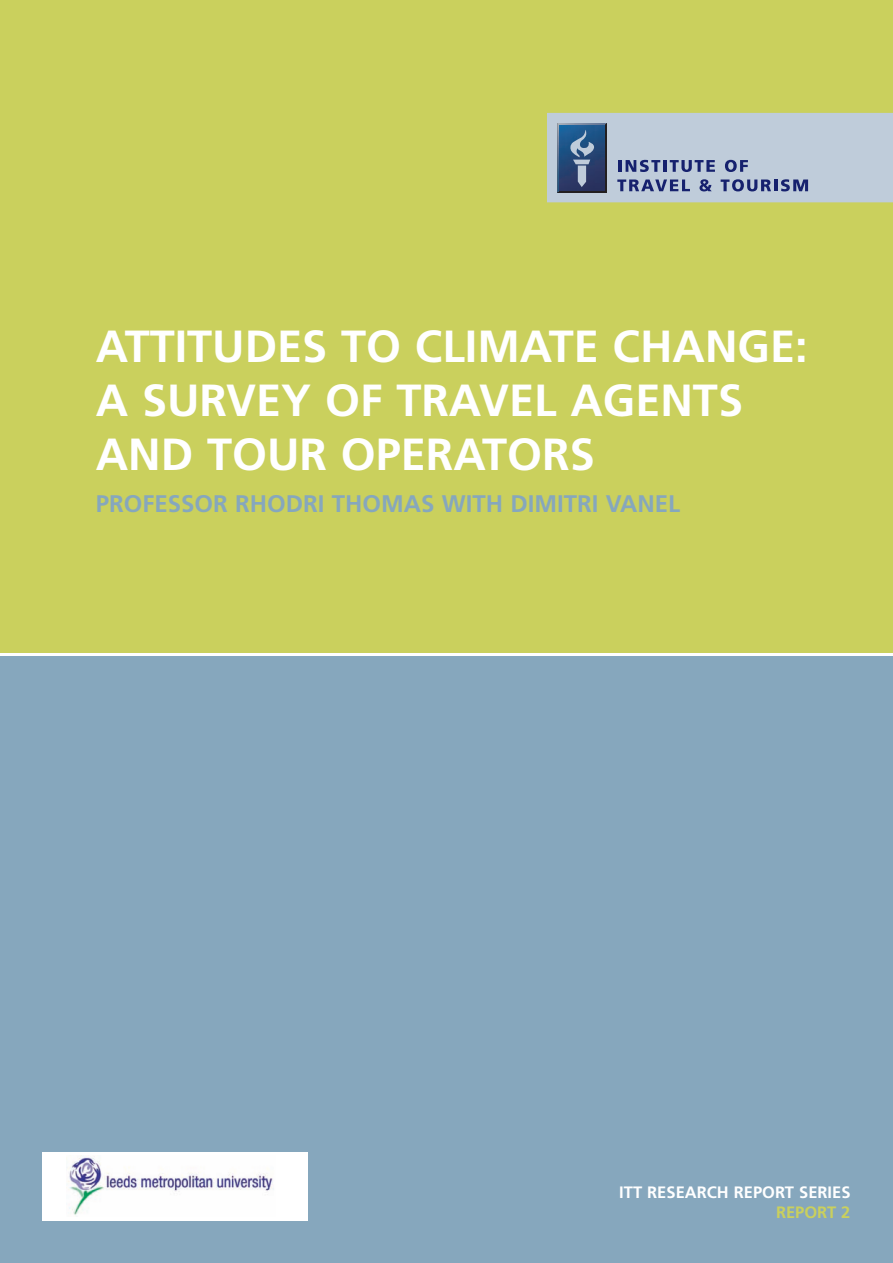
<style>
.page{position:relative;width:893px;height:1263px;background:#fff}
.page>*{position:absolute;margin:0;border:0;box-sizing:border-box;transform-origin:0 0}
.t1{font:700 45px/54px "Frutiger";color:#fff}
.t2{font:700 24px "Frutiger";color:#86a7bd}
.t3{font:700 16.5px "Frutiger";color:#fff}
.t4{font:700 16.5px "Frutiger";color:#cad05d}
</style>
<div class="page">
<div style="left:0;top:0;width:893px;height:652px;background:#cad05d"></div>
<div style="left:0;top:656px;width:893px;height:607px;background:#86a7bd"></div>
<svg style="left:547px;top:113px;width:346px;height:90px;background:#a7b5c9"></svg>
<div style="left:43px;top:1152px;width:265px;height:68px;background:#fff"></div>
<img style="left:66px;top:1157px;width:208px;height:58px">
<p class="t1" style="left:96px;top:323px;width:713px">ATTITUDES TO CLIMATE CHANGE:<br>A SURVEY OF TRAVEL AGENTS<br>AND TOUR OPERATORS</p>
<p class="t2" style="left:96px;top:494px;width:586px">PROFESSOR RHODRI THOMAS WITH DIMITRI VANEL</p>
<p class="t3" style="left:619px;top:1185px;width:233px">ITT RESEARCH REPORT SERIES</p>
<p class="t4" style="left:776px;top:1205px;width:76px">REPORT 2</p>
</div>
